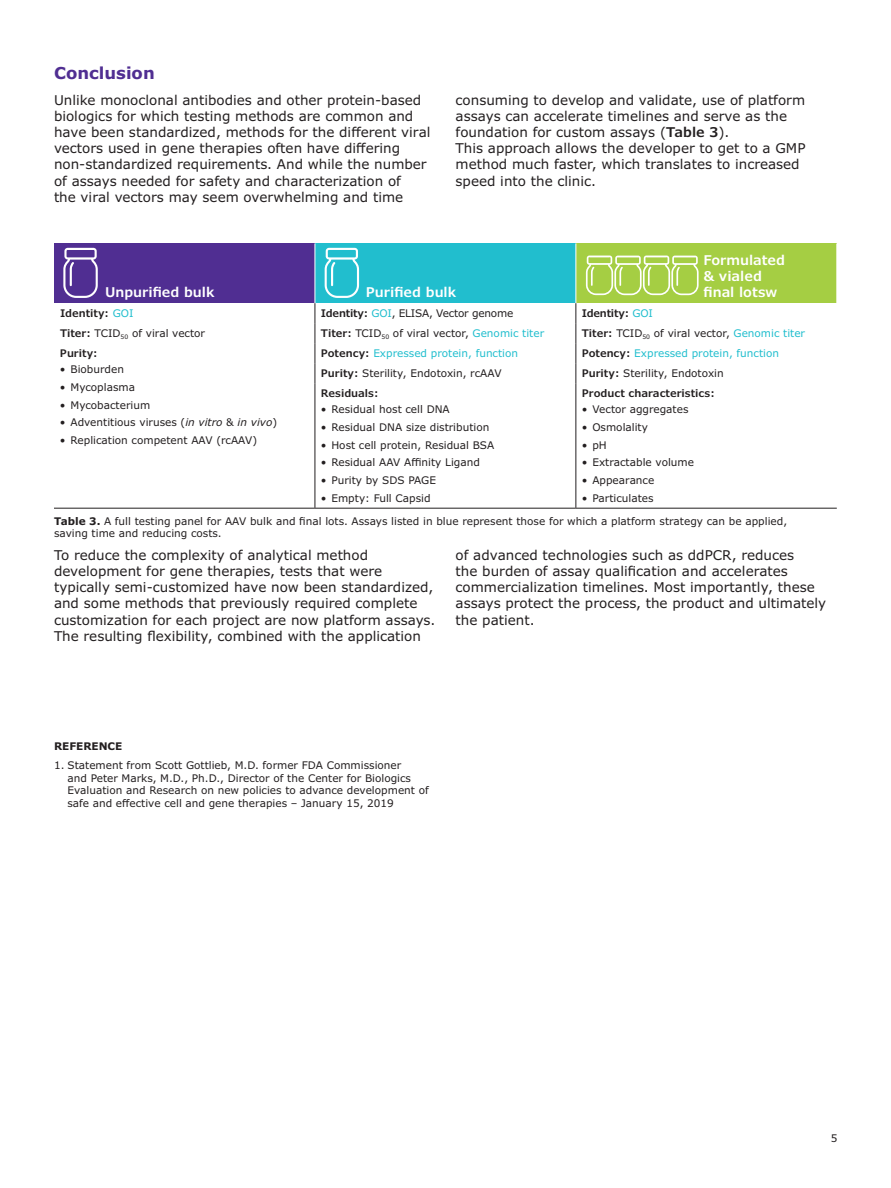
<style>
.page{position:relative;width:891px;height:1188px;background:#fff}
.page>*{position:absolute;margin:0;border:0;box-sizing:border-box;transform-origin:0 0}
.t1{font:700 16.5px "Verdana Pro";color:#502e92}
.t2{font:13.5px/16.2px "Verdana Pro";color:#231f20}
.t3{font:600 13.5px/16.2px "Verdana Pro";color:#fff}
.t4{font:10.5px/12.6px "Verdana Pro";color:#231f20}
.t5{font:10.5px "Verdana Pro";color:#21bece}
.t6{font:600 10.5px "Verdana Pro";color:#231f20}
.t7{font:10.5px "Verdana Pro";letter-spacing:-.02em;color:#231f20}
.t8{font:600 10.5px "Verdana Pro";letter-spacing:-.02em;color:#231f20}
.t9{font:700 10.5px "Verdana Pro";color:#231f20}
.s1{font-weight:600}
.s2{font-weight:400;color:#21bece}
.s3{color:#21bece}
.s4{font-style:italic}
.s5{font-weight:600;color:#231f20}
.s6{font-weight:700}
</style>
<div class="page">
<div style="left:54px;top:243px;width:261px;height:60px;background:#502e92"></div>
<div style="left:315px;top:243px;width:261px;height:60px;background:#21bece"></div>
<div style="left:576px;top:243px;width:261px;height:60px;background:#a5ce43"></div>
<hr style="left:315px;top:243px;width:1px;height:60px;background:#fff">
<hr style="left:576px;top:243px;width:1px;height:60px;background:#fff">
<hr style="left:54px;top:508px;width:261px;height:1px;background:#231f20">
<hr style="left:315px;top:508px;width:261px;height:1px;background:#231f20">
<hr style="left:576px;top:508px;width:261px;height:1px;background:#231f20">
<svg style="left:315px;top:303px;width:1px;height:80px"></svg>
<svg style="left:576px;top:303px;width:1px;height:80px"></svg>
<hr style="left:315px;top:383px;width:1px;height:125px;background:#231f20">
<hr style="left:576px;top:383px;width:1px;height:125px;background:#231f20">
<svg style="left:63px;top:248px;width:35px;height:50px"></svg>
<svg style="left:325px;top:248px;width:35px;height:50px"></svg>
<svg style="left:586px;top:256px;width:113px;height:40px"></svg>
<p class="t1" style="left:54px;top:63px;width:102px">Conclusion</p>
<p class="t2" style="left:54px;top:92px;width:378px">Unlike monoclonal antibodies and other protein-based biologics for which testing methods are common and have been standardized, methods for the different viral vectors used in gene therapies often have differing non-standardized requirements. And while the number of assays needed for safety and characterization of<br>the viral vectors may seem overwhelming and time</p>
<p class="t2" style="left:456px;top:92px;width:351px">consuming to develop and validate, use of platform assays can accelerate timelines and serve as the foundation for custom assays (<span class="s1">Table 3</span>).<br>This approach allows the developer to get to a GMP method much faster, which translates to increased speed into the clinic.</p>
<p class="t3" style="left:105px;top:284px;width:111px">Unpurified bulk</p>
<p class="t3" style="left:366px;top:284px;width:92px">Purified bulk</p>
<p class="t3" style="left:703px;top:252px;width:83px">Formulated &amp; vialed final lotsw</p>
<p class="t6" style="left:60px;top:307px;width:75px">Identity: <span class="s2">GOI</span></p>
<p class="t7" style="left:321px;top:307px;width:194px"><span class="s1">Identity:</span> <span class="s3">GOI</span>, ELISA, Vector genome</p>
<p class="t8" style="left:582px;top:307px;width:73px">Identity: <span class="s2">GOI</span></p>
<p class="t4" style="left:60px;top:327px;width:147px"><span class="s1">Titer:</span> TCID<sub>50</sub> of viral vector</p>
<p class="t4" style="left:321px;top:327px;width:225px"><span class="s1">Titer:</span> TCID<sub>50</sub> of viral vector, <span class="s3">Genomic titer</span></p>
<p class="t4" style="left:582px;top:327px;width:225px"><span class="s1">Titer:</span> TCID<sub>50</sub> of viral vector, <span class="s3">Genomic titer</span></p>
<p class="t6" style="left:60px;top:347px;width:39px">Purity:</p>
<p class="t4" style="left:60px;top:363px;width:66px">• Bioburden</p>
<p class="t4" style="left:60px;top:381px;width:77px">• Mycoplasma</p>
<p class="t4" style="left:60px;top:399px;width:92px">• Mycobacterium</p>
<p class="t4" style="left:60px;top:416px;width:219px">• Adventitious viruses (<span class="s4">in vitro</span> &amp; <span class="s4">in vivo</span>)</p>
<p class="t4" style="left:60px;top:434px;width:199px">• Replication competent AAV (rcAAV)</p>
<p class="t5" style="left:321px;top:347px;width:199px"><span class="s5">Potency:</span> Expressed protein, function</p>
<p class="t5" style="left:582px;top:347px;width:199px"><span class="s5">Potency:</span> Expressed protein, function</p>
<p class="t4" style="left:321px;top:367px;width:182px"><span class="s1">Purity:</span> Sterility, Endotoxin, rcAAV</p>
<p class="t4" style="left:582px;top:367px;width:143px"><span class="s1">Purity:</span> Sterility, Endotoxin</p>
<p class="t6" style="left:321px;top:387px;width:59px">Residuals:</p>
<p class="t4" style="left:321px;top:403px;width:130px">• Residual host cell DNA</p>
<p class="t4" style="left:321px;top:421px;width:170px">• Residual DNA size distribution</p>
<p class="t4" style="left:321px;top:439px;width:175px">• Host cell protein, Residual BSA</p>
<p class="t4" style="left:321px;top:457px;width:160px">• Residual AAV Affinity Ligand</p>
<p class="t4" style="left:321px;top:474px;width:117px">• Purity by SDS PAGE</p>
<p class="t4" style="left:321px;top:492px;width:111px">• Empty: Full Capsid</p>
<p class="t6" style="left:582px;top:387px;width:135px">Product characteristics:</p>
<p class="t4" style="left:582px;top:403px;width:108px">• Vector aggregates</p>
<p class="t4" style="left:582px;top:421px;width:68px">• Osmolality</p>
<p class="t4" style="left:582px;top:439px;width:26px">• pH</p>
<p class="t4" style="left:582px;top:457px;width:114px">• Extractable volume</p>
<p class="t4" style="left:582px;top:474px;width:74px">• Appearance</p>
<p class="t4" style="left:582px;top:492px;width:73px">• Particulates</p>
<p class="t4" style="left:54px;top:515px;width:735px"><span class="s6">Table 3.</span> A full testing panel for AAV bulk and final lots. Assays listed in blue represent those for which a platform strategy can be applied, saving time and reducing costs.</p>
<p class="t2" style="left:54px;top:547px;width:383px">To reduce the complexity of analytical method development for gene therapies, tests that were typically semi-customized have now been standardized, and some methods that previously required complete customization for each project are now platform assays.<br>The resulting flexibility, combined with the application</p>
<p class="t2" style="left:456px;top:547px;width:372px">of advanced technologies such as ddPCR, reduces<br>the burden of assay qualification and accelerates commercialization timelines. Most importantly, these assays protect the process, the product and ultimately the patient.</p>
<p class="t9" style="left:54px;top:740px;width:70px">REFERENCE</p>
<p class="t4" style="left:68px;top:759px;width:363px;text-indent:-14px">1. Statement from Scott Gottlieb, M.D. former FDA Commissioner<br>and Peter Marks, M.D., Ph.D., Director of the Center for Biologics Evaluation and Research on new policies to advance development of safe and effective cell and gene therapies – January 15, 2019</p>
<p class="t4" style="left:831px;top:1132px;width:8px">5</p>
</div>
